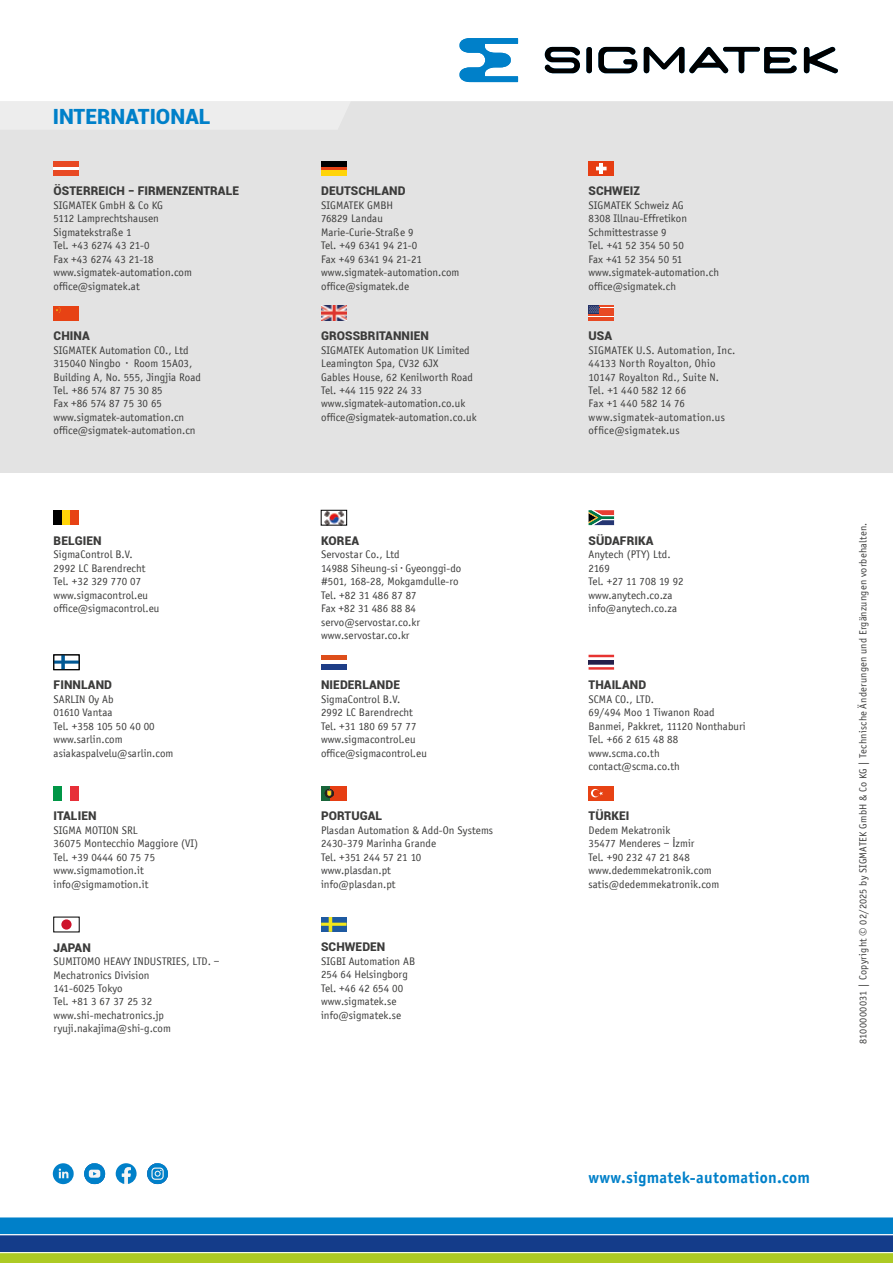
<style>
.page{position:relative;width:893px;height:1263px;background:#fff}
.page>*{position:absolute;margin:0;border:0;box-sizing:border-box;transform-origin:0 0}
.t1{font:900 21px "Roboto";color:#0080c9}
.t2{font:700 16.5px "Officina Sans EF";letter-spacing:.02em;color:#0080c9}
.t3{font:900 12px "Roboto";letter-spacing:.005em;color:#3c3c3b}
.t4{font:11.25px/13.5px "Officina Sans EF";letter-spacing:.005em;color:#3c3c3b}
.t5{font:10.5px "Officina Sans EF";letter-spacing:.02em;color:#3c3c3b}
.s1{font-family:"Arial"}
</style>
<div class="page">
<div style="left:0;top:101px;width:893px;height:372px;background:#e3e3e3"></div>
<div style="left:0;top:101px;width:351px;height:29px;background:#ededed"></div>
<svg style="left:54px;top:166px;width:25px;height:5px"></svg>
<div style="left:54px;top:171px;width:25px;height:5px;background:#e84923"></div>
<div style="left:54px;top:161px;width:25px;height:5px;background:#e84923"></div>
<div style="left:54px;top:306px;width:25px;height:15px;background:#e74214"></div>
<svg style="left:56px;top:307px;width:5px;height:6px"></svg>
<div style="left:54px;top:510px;width:25px;height:15px;background:#ffd408"></div>
<div style="left:54px;top:510px;width:8px;height:15px;background:#000"></div>
<div style="left:71px;top:510px;width:8px;height:15px;background:#e74214"></div>
<svg style="left:56px;top:657px;width:21px;height:11px"></svg>
<div style="left:54px;top:655px;width:25px;height:15px;border:1px solid #000"></div>
<div style="left:54px;top:786px;width:8px;height:15px;background:#009646"></div>
<div style="left:71px;top:786px;width:8px;height:15px;background:#e72f38"></div>
<div style="left:61px;top:919px;width:11px;height:10px;background:#ce132b;border-radius:50%"></div>
<img style="left:324px;top:512px;width:21px;height:11px">
<div style="left:321px;top:510px;width:26px;height:15px;border:1px solid #000"></div>
<div style="left:321px;top:655px;width:26px;height:15px;background:#de4e1a"></div>
<div style="left:321px;top:660px;width:26px;height:5px;background:#fff"></div>
<div style="left:321px;top:665px;width:26px;height:5px;background:#1d3d87"></div>
<div style="left:321px;top:786px;width:26px;height:15px;background:#e63e13"></div>
<div style="left:321px;top:786px;width:8px;height:15px;background:#196539"></div>
<svg style="left:324px;top:788px;width:10px;height:10px"></svg>
<svg style="left:321px;top:917px;width:26px;height:15px"></svg>
<svg style="left:321px;top:166px;width:26px;height:5px"></svg>
<div style="left:321px;top:171px;width:26px;height:5px;background:#ffd408"></div>
<div style="left:321px;top:161px;width:26px;height:5px;background:#000"></div>
<img style="left:321px;top:306px;width:26px;height:15px">
<div style="left:589px;top:161px;width:25px;height:15px;background:#e63e13"></div>
<hr style="left:599px;top:163px;width:4px;height:11px;background:#fff">
<svg style="left:596px;top:167px;width:11px;height:3px"></svg>
<div style="left:589px;top:307px;width:25px;height:13px;background:#e84923"></div>
<svg style="left:589px;top:306px;width:25px;height:11px"></svg>
<hr style="left:589px;top:319px;width:25px;height:2px;background:#e84923">
<svg style="left:589px;top:510px;width:25px;height:15px"></svg>
<svg style="left:589px;top:655px;width:25px;height:15px"></svg>
<div style="left:589px;top:786px;width:25px;height:15px;background:#e74214"></div>
<svg style="left:591px;top:789px;width:12px;height:8px"></svg>
<svg style="left:53px;top:1163px;width:21px;height:21px"></svg>
<svg style="left:59px;top:1168px;width:9px;height:10px"></svg>
<svg style="left:116px;top:1163px;width:21px;height:21px"></svg>
<svg style="left:147px;top:1163px;width:21px;height:20px"></svg>
<div style="left:84px;top:1163px;width:21px;height:21px;background:#0080c9;border-radius:10px"></div>
<svg style="left:84px;top:1163px;width:21px;height:20px"></svg>
<svg style="left:545px;top:47px;width:35px;height:26px"></svg>
<div style="left:586px;top:47px;width:6px;height:26px;background:#000;border-radius:3px"></div>
<svg style="left:598px;top:47px;width:39px;height:26px"></svg>
<svg style="left:644px;top:47px;width:153px;height:26px"></svg>
<svg style="left:804px;top:46px;width:34px;height:28px"></svg>
<svg style="left:460px;top:38px;width:58px;height:44px"></svg>
<svg style="left:0;top:1217px;width:893px;height:46px;background:#3c7e91"></svg>
<h1 class="t1" style="left:53px;top:102px;width:159px">INTERNATIONAL</h1>
<p class="t3" style="left:54px;top:183px;width:187px">ÖSTERREICH − FIRMENZENTRALE</p>
<p class="t4" style="left:54px;top:199px;width:140px">SIGMATEK GmbH &amp; Co KG<br>5112 Lamprechtshausen<br>Sigmatekstraße 1<br>Tel. +43 6274 43 21-0<br>Fax +43 6274 43 21-18 www.sigmatek-automation.com office@sigmatek.at</p>
<p class="t3" style="left:54px;top:327px;width:38px">CHINA</p>
<p class="t4" style="left:54px;top:343px;width:149px">SIGMATEK Automation CO., Ltd<br>315040 Ningbo · Room 15A03,<br>Building A, No. 555, Jingjia Road<br>Tel. +86 574 87 75 30 85<br>Fax +86 574 87 75 30 65 www.sigmatek-automation.cn office@sigmatek-automation.cn</p>
<p class="t3" style="left:54px;top:532px;width:49px">BELGIEN</p>
<p class="t4" style="left:54px;top:548px;width:107px">SigmaControl B.V.<br>2992 LC Barendrecht<br>Tel. +32 329 770 07 www.sigmacontrol.eu office@sigmacontrol.eu</p>
<p class="t3" style="left:54px;top:676px;width:60px">FINNLAND</p>
<p class="t4" style="left:54px;top:692px;width:121px">SARLIN Oy Ab<br>01610 Vantaa<br>Tel. +358 105 50 40 00 www.sarlin.com asiakaspalvelu@sarlin.com</p>
<p class="t3" style="left:54px;top:807px;width:44px">ITALIEN</p>
<p class="t4" style="left:54px;top:823px;width:146px">SIGMA MOTION SRL<br>36075 Montecchio Maggiore (VI)<br>Tel. +39 0444 60 75 75 www.sigmamotion.it info@sigmamotion.it</p>
<p class="t3" style="left:54px;top:939px;width:39px">JAPAN</p>
<p class="t4" style="left:54px;top:955px;width:167px">SUMITOMO HEAVY INDUSTRIES, LTD. –<br>Mechatronics Division<br>141-6025 Tokyo<br>Tel. +81 3 67 37 25 32 www.shi-mechatronics.jp ryuji.nakajima@shi-g.com</p>
<p class="t3" style="left:321px;top:183px;width:86px">DEUTSCHLAND</p>
<p class="t4" style="left:321px;top:199px;width:140px">SIGMATEK GMBH<br>76829 Landau<br>Marie-Curie-Straße 9<br>Tel. +49 6341 94 21-0<br>Fax +49 6341 94 21-21 www.sigmatek-automation.com office@sigmatek.de</p>
<p class="t3" style="left:321px;top:327px;width:109px">GROSSBRITANNIEN</p>
<p class="t4" style="left:321px;top:343px;width:157px">SIGMATEK Automation UK Limited<br>Leamington Spa, CV32 6JX<br>Gables House, 62 Kenilworth Road<br>Tel. +44 115 922 24 33 www.sigmatek-automation.co.uk office@sigmatek-automation.co.uk</p>
<p class="t3" style="left:321px;top:532px;width:39px">KOREA</p>
<p class="t4" style="left:321px;top:548px;width:142px">Servostar Co., Ltd<br>14988 Siheung-si · Gyeonggi-do #501, 168-28, Mokgamdulle-ro<br>Tel. +82 31 486 87 87<br>Fax +82 31 486 88 84 servo@servostar.co.kr www.servostar.co.kr</p>
<p class="t3" style="left:321px;top:676px;width:80px">NIEDERLANDE</p>
<p class="t4" style="left:321px;top:692px;width:107px">SigmaControl B.V.<br>2992 LC Barendrecht<br>Tel. +31 180 69 57 77 www.sigmacontrol.eu office@sigmacontrol.eu</p>
<p class="t3" style="left:321px;top:807px;width:63px">PORTUGAL</p>
<p class="t4" style="left:321px;top:823px;width:174px">Plasdan Automation &amp; Add-On Systems<br>2430-379 Marinha Grande<br>Tel. +351 244 57 21 10 www.plasdan.pt<br>info@plasdan.pt</p>
<p class="t3" style="left:321px;top:938px;width:66px">SCHWEDEN</p>
<p class="t4" style="left:321px;top:954px;width:96px">SIGBI Automation AB<br>254 64 Helsingborg<br>Tel. +46 42 654 00 www.sigmatek.se info@sigmatek.se</p>
<p class="t3" style="left:589px;top:183px;width:53px">SCHWEIZ</p>
<p class="t4" style="left:589px;top:199px;width:132px">SIGMATEK Schweiz AG<br>8308 Illnau-Effretikon<br>Schmittestrasse 9<br>Tel. +41 52 354 50 50<br>Fax +41 52 354 50 51 www.sigmatek-automation.ch office@sigmatek.ch</p>
<p class="t3" style="left:589px;top:327px;width:25px">USA</p>
<p class="t4" style="left:589px;top:343px;width:148px">SIGMATEK U.S. Automation, Inc.<br>44133 North Royalton, Ohio<br>10147 Royalton Rd., Suite N.<br>Tel. +1 440 582 12 66<br>Fax +1 440 582 14 76 www.sigmatek-automation.us office@sigmatek.us</p>
<p class="t3" style="left:589px;top:532px;width:66px">SÜDAFRIKA</p>
<p class="t4" style="left:589px;top:548px;width:97px">Anytech (PTY) Ltd.<br>2169<br>Tel. +27 11 708 19 92 www.anytech.co.za info@anytech.co.za</p>
<p class="t3" style="left:589px;top:676px;width:59px">THAILAND</p>
<p class="t4" style="left:589px;top:692px;width:159px">SCMA CO., LTD.<br>69/494 Moo 1 Tiwanon Road<br>Banmei, Pakkret, 11120 Nonthaburi<br>Tel. +66 2 615 48 88 www.scma.co.th contact@scma.co.th</p>
<p class="t3" style="left:589px;top:807px;width:42px">TÜRKEI</p>
<p class="t4" style="left:589px;top:823px;width:132px">Dedem Mekatronik<br>35477 Menderes – <span class="s1">İ</span>zmir<br>Tel. +90 232 47 21 848 www.dedemmekatronik.com satis@dedemmekatronik.com</p>
<p class="t5" style="left:857px;top:1044px;width:523px;rotate:-90deg">8100000031 | Copyright © 02/2025 by SIGMATEK GmbH &amp; Co KG | Technische Änderungen und Ergänzungen vorbehalten.</p>
<h2 class="t2" style="left:589px;top:1168px;width:223px">www.sigmatek-automation.com</h2>
</div>
